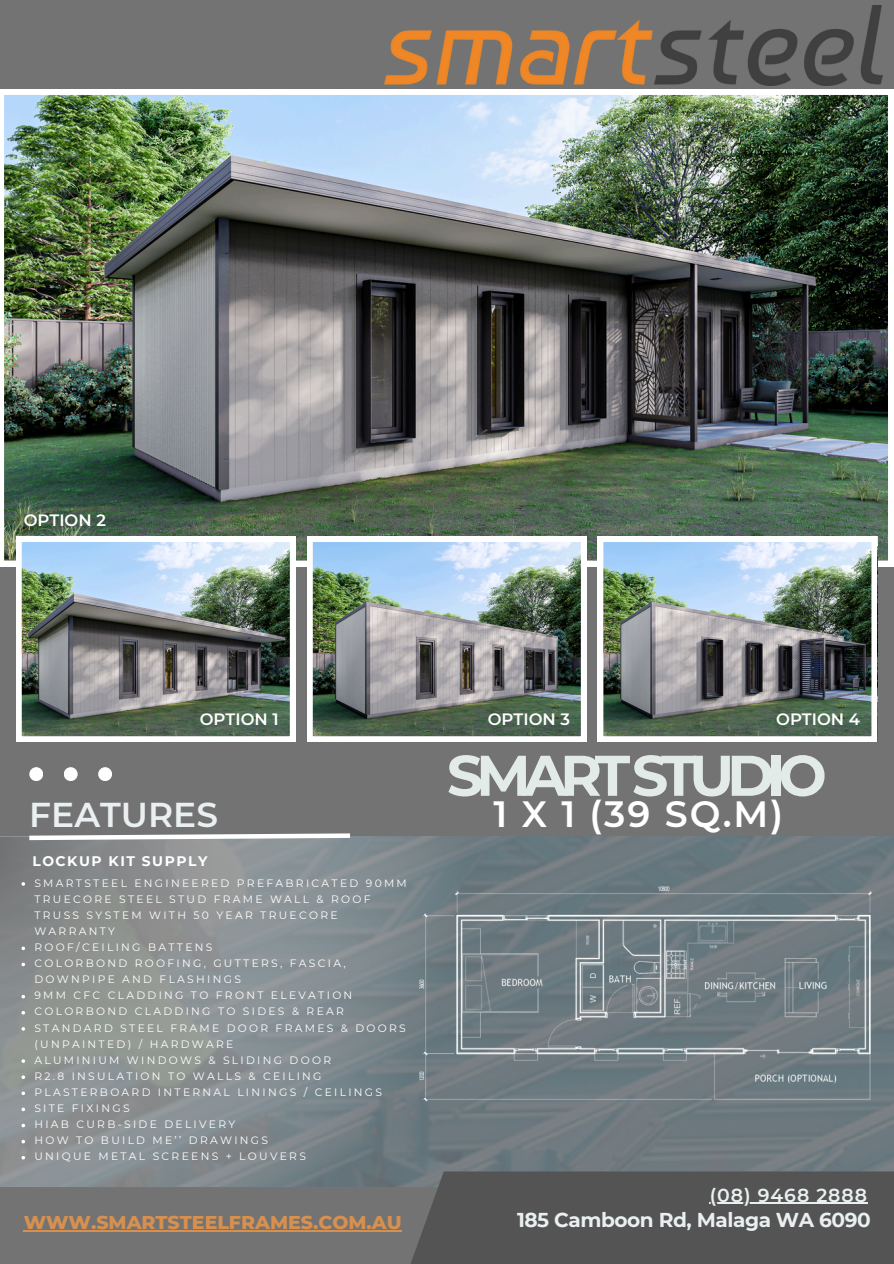
<style>
.page{position:relative;width:894px;height:1264px;background:#fff}
.page>*{position:absolute;margin:0;border:0;box-sizing:border-box;transform-origin:0 0}
.t1{font:700 57.15px "Montserrat";letter-spacing:-.125em;color:#e3ebe9}
.t2{font:600 36.45px "Montserrat";color:#fff}
.t3{font:600 34.5px "Montserrat";color:#eaf0f1}
.t4{font:700 20.1px "Montserrat";letter-spacing:-.02em;color:#eaf0f1}
.t5{font:800 18.9px "Montserrat";color:#d69050}
.t6{font:600 18.9px "Montserrat";letter-spacing:.05em;color:#eaf0f1}
.t7{font:600 16.5px "Montserrat";color:#fff}
.t8{font:700 13.8px "Montserrat";letter-spacing:.11em;color:#fff}
.t9{font:10.8px/16px "Montserrat";letter-spacing:.215em;color:#fff}
</style>
<div class="page">
<div style="left:0;top:0;width:893px;height:1263px;background:#737373"></div>
<img style="left:0;top:89px;width:893px;height:477px">
<img style="left:16px;top:536px;width:279px;height:206px">
<img style="left:307px;top:536px;width:279px;height:178px">
<img style="left:597px;top:536px;width:279px;height:178px">
<svg style="left:0;top:836px;width:250px;height:350px;background:#8b9090"></svg>
<svg style="left:25px;top:834px;width:225px;height:8px;background:#c8c9c9"></svg>
<div style="left:29px;top:767px;width:14px;height:14px;background:#fff;border-radius:50%"></div>
<div style="left:64px;top:767px;width:14px;height:14px;background:#fff;border-radius:50%"></div>
<div style="left:98px;top:767px;width:14px;height:14px;background:#fff;border-radius:50%"></div>
<img style="left:384px;top:6px;width:498px;height:79px">
<img style="left:250px;top:714px;width:643px;height:549px">
<hr style="left:24px;top:1229px;width:377px;height:2px;background:#d69050">
<hr style="left:709px;top:1202px;width:158px;height:1px;background:#eaf0f1">
<svg style="left:21px;top:882px;width:4px;height:3px"></svg>
<svg style="left:21px;top:946px;width:4px;height:4px"></svg>
<svg style="left:21px;top:962px;width:4px;height:4px"></svg>
<svg style="left:21px;top:994px;width:4px;height:4px"></svg>
<svg style="left:21px;top:1010px;width:4px;height:4px"></svg>
<svg style="left:21px;top:1027px;width:4px;height:3px"></svg>
<svg style="left:21px;top:1059px;width:4px;height:3px"></svg>
<svg style="left:21px;top:1075px;width:4px;height:3px"></svg>
<svg style="left:21px;top:1091px;width:4px;height:4px"></svg>
<svg style="left:21px;top:1107px;width:4px;height:4px"></svg>
<svg style="left:21px;top:1123px;width:4px;height:4px"></svg>
<svg style="left:21px;top:1139px;width:4px;height:4px"></svg>
<svg style="left:21px;top:1155px;width:4px;height:4px"></svg>
<p class="t7" style="left:24px;top:509px;width:84px">OPTION 2</p>
<h5 class="t7" style="left:200px;top:708px;width:80px">OPTION 1</h5>
<p class="t3" style="left:29px;top:793px;width:190px">FEATURES</p>
<h6 class="t8" style="left:32px;top:852px;width:176px">LOCKUP KIT SUPPLY</h6>
<p class="t9" style="left:34px;top:874px;width:374px">SMARTSTEEL ENGINEERED PREFABRICATED 90MM<br>TRUECORE STEEL STUD FRAME WALL &amp; ROOF<br>TRUSS SYSTEM WITH 50 YEAR TRUECORE<br>WARRANTY</p>
<p class="t9" style="left:34px;top:939px;width:179px">ROOF/CEILING BATTENS</p>
<p class="t9" style="left:34px;top:955px;width:313px">COLORBOND ROOFING, GUTTERS, FASCIA,<br>DOWNPIPE AND FLASHINGS</p>
<p class="t9" style="left:34px;top:987px;width:319px">9MM CFC CLADDING TO FRONT ELEVATION</p>
<p class="t9" style="left:34px;top:1003px;width:311px">COLORBOND CLADDING TO SIDES &amp; REAR</p>
<p class="t9" style="left:34px;top:1019px;width:373px">STANDARD STEEL FRAME DOOR FRAMES &amp; DOORS (UNPAINTED) / HARDWARE</p>
<p class="t9" style="left:34px;top:1051px;width:298px">ALUMINIUM WINDOWS &amp; SLIDING DOOR</p>
<p class="t9" style="left:34px;top:1067px;width:288px">R2.8 INSULATION TO WALLS &amp; CEILING</p>
<p class="t9" style="left:34px;top:1084px;width:349px">PLASTERBOARD INTERNAL LININGS / CEILINGS</p>
<p class="t9" style="left:34px;top:1100px;width:97px">SITE FIXINGS</p>
<p class="t9" style="left:34px;top:1116px;width:202px">HIAB CURB-SIDE DELIVERY</p>
<p class="t9" style="left:34px;top:1132px;width:235px">HOW TO BUILD ME’’ DRAWINGS</p>
<p class="t9" style="left:34px;top:1148px;width:273px">UNIQUE METAL SCREENS + LOUVERS</p>
<h2 class="t5" style="left:24px;top:1210px;width:379px">WWW.SMARTSTEELFRAMES.COM.AU</h2>
<h2 class="t7" style="left:487px;top:708px;width:84px">OPTION 3</h2>
<h1 class="t7" style="left:776px;top:708px;width:85px">OPTION 4</h1>
<h5 class="t1" style="left:446px;top:740px;width:381px">SMART STUDIO</h5>
<h5 class="t2" style="left:493px;top:791px;width:291px">1 X 1 (39 SQ.M)</h5>
<h4 class="t6" style="left:709px;top:1183px;width:159px">(08) 9468 2888</h4>
<h4 class="t4" style="left:517px;top:1207px;width:355px">185 Camboon Rd, Malaga WA 6090</h4>
</div>
